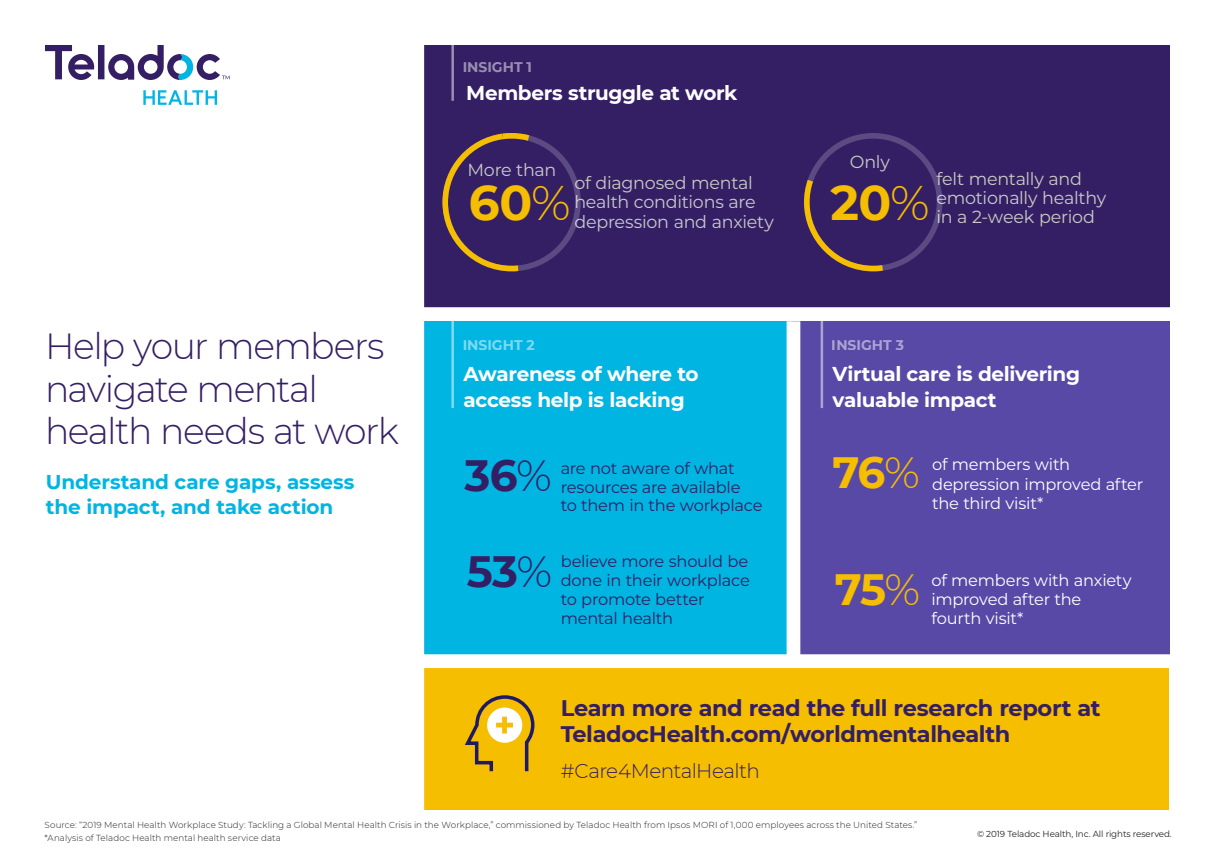
<style>
.page{position:relative;width:1215px;height:855px;background:#fff}
.page>*{position:absolute;margin:0;border:0;box-sizing:border-box;transform-origin:0 0}
.t1{font:700 48.5px "Montserrat";color:#f6be00}
.t2{font:700 43.75px "Montserrat";color:#f6be00}
.t3{font:700 43.75px "Montserrat";color:#351f64}
.t4{font:300 36.25px/42.5px "Montserrat";letter-spacing:-.04em;color:#351f64}
.t5{font:700 22.5px/26.2px "Montserrat";letter-spacing:-.02em;color:#351f64}
.t6{font:700 20px/26.2px "Montserrat";letter-spacing:-.02em;color:#fff}
.t7{font:700 20px/25px "Montserrat";letter-spacing:-.01em;color:#00b5e2}
.t8{font:300 20px "Montserrat";letter-spacing:-.03em;color:#351f64}
.t9{font:17.5px/19.4px "Montserrat";letter-spacing:-.015em;color:#c8c9c7}
.t10{font:16.25px/18.8px "Montserrat";letter-spacing:-.015em;color:#351f64}
.t11{font:16.25px/19.4px "Montserrat";letter-spacing:-.015em;color:#fff}
.t12{font:700 14px "Montserrat";color:#fff}
.t13{font:300 8.75px "Montserrat";letter-spacing:.01em;color:#231f20}
.t14{font:8.75px "Montserrat";letter-spacing:-.01em;color:#231f20}
.s1{font-weight:300}
</style>
<div class="page">
<div style="left:424px;top:667px;width:745px;height:143px;background:#f6be00"></div>
<svg style="left:45px;top:45px;width:184px;height:60px"></svg>
<div style="left:418px;top:314px;width:377px;height:350px;background:#00b5e2"></div>
<div style="left:793px;top:314px;width:377px;height:351px;background:#5949a7"></div>
<div style="left:421px;top:45px;width:749px;height:269px;background:#351f64"></div>
<div style="left:26px;top:307px;width:1159px;height:14px;background:#fff"></div>
<div style="left:26px;top:654px;width:1159px;height:14px;background:#fff"></div>
<svg style="left:465px;top:695px;width:70px;height:77px"></svg>
<hr style="left:451px;top:0;width:3px;height:101px;background:#fff">
<hr style="left:451px;top:315px;width:3px;height:93px;background:#fff">
<hr style="left:821px;top:315px;width:2px;height:93px;background:#fff">
<div style="left:410px;top:42px;width:14px;height:774px;background:#fff"></div>
<div style="left:787px;top:321px;width:13px;height:344px;background:#fff"></div>
<svg style="left:804px;top:133px;width:139px;height:139px"></svg>
<svg style="left:442px;top:133px;width:139px;height:139px"></svg>
<h3 class="t12" style="left:463px;top:57px;width:71px">INSIGHT 1</h3>
<p class="t4" style="left:45px;top:324px;width:356px">Help your members navigate mental health needs at work</p>
<p class="t7" style="left:46px;top:468px;width:310px">Understand care gaps, assess the impact, and take action</p>
<p class="t6" style="left:466px;top:79px;width:273px">Members struggle at work</p>
<p class="t9" style="left:467px;top:159px;width:91px">More than</p>
<p class="t9" style="left:850px;top:152px;width:42px">Only</p>
<p class="t9" style="left:574px;top:172px;width:201px">of diagnosed mental health conditions are depression and anxiety</p>
<p class="t1" style="left:469px;top:168px;width:103px">60<span class="s1">%</span></p>
<p class="t1" style="left:831px;top:168px;width:101px">20<span class="s1">%</span></p>
<p class="t9" style="left:937px;top:168px;width:171px">felt mentally and emotionally healthy in a 2-week period</p>
<h3 class="t12" style="left:463px;top:335px;width:74px">INSIGHT 2</h3>
<h3 class="t12" style="left:832px;top:335px;width:74px">INSIGHT 3</h3>
<p class="t6" style="left:464px;top:359px;width:237px">Awareness of where to access help is lacking</p>
<p class="t6" style="left:833px;top:359px;width:249px">Virtual care is delivering valuable impact</p>
<p class="t3" style="left:464px;top:444px;width:89px">36<span class="s1">%</span></p>
<p class="t10" style="left:561px;top:458px;width:181px">are not aware of what resources are available</p>
<p class="t10" style="left:561px;top:496px;width:203px">to them in the workplace</p>
<p class="t3" style="left:467px;top:540px;width:87px">53<span class="s1">%</span></p>
<p class="t10" style="left:561px;top:552px;width:191px">believe more should be done in their workplace to promote better mental health</p>
<p class="t2" style="left:832px;top:441px;width:89px">76<span class="s1">%</span></p>
<p class="t11" style="left:932px;top:454px;width:213px">of members with depression improved after the third visit*</p>
<p class="t2" style="left:835px;top:558px;width:87px">75<span class="s1">%</span></p>
<p class="t11" style="left:932px;top:570px;width:202px">of members with anxiety improved after the fourth visit*</p>
<p class="t5" style="left:561px;top:694px;width:541px">Learn more and read the full research report at<br>TeladocHealth.com/worldmentalhealth</p>
<p class="t8" style="left:561px;top:758px;width:201px">#Care4MentalHealth</p>
<p class="t13" style="left:45px;top:819px;width:874px">Source: “2019 Mental Health Workplace Study: Tackling a Global Mental Health Crisis in the Workplace,” commissioned by Teladoc Health from Ipsos MORI of 1,000 employees across the United States.”</p>
<p class="t13" style="left:45px;top:832px;width:238px">*Analysis of Teladoc Health mental health service data</p>
<p class="t14" style="left:977px;top:828px;width:196px">© 2019 Teladoc Health, Inc. All rights reserved.</p>
</div>
